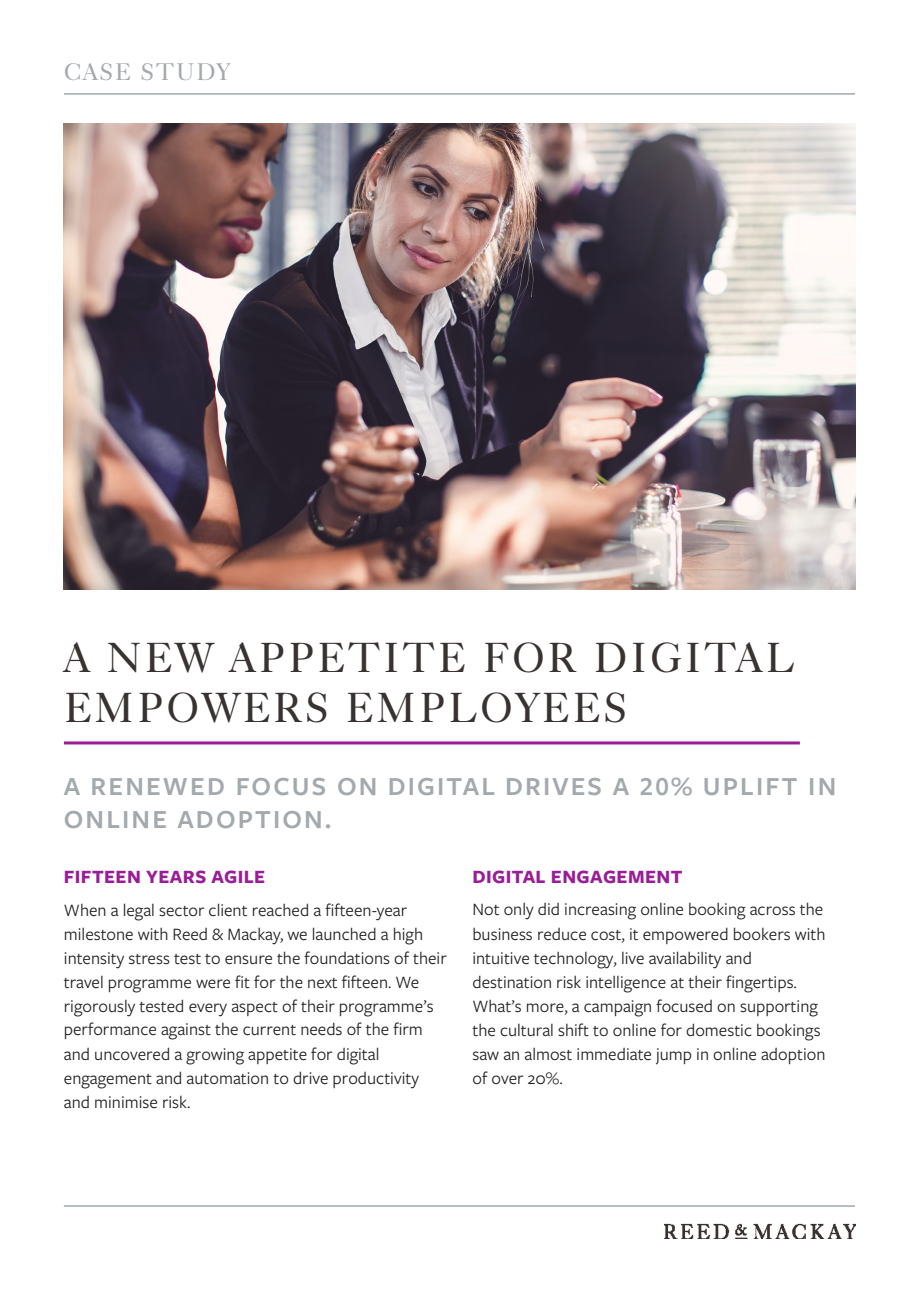
<style>
.page{position:relative;width:919px;height:1289px;background:#fff}
.page>*{position:absolute;margin:0;border:0;box-sizing:border-box;transform-origin:0 0}
.HEADLINE{font:42px/50.4px "Caslon 540 BT";letter-spacing:.09em;color:#383230}
.t1{font:600 27px/33px "Freight Sans Pro";letter-spacing:.08em;color:#a3a9ac}
.HEADLINE-2{font:24px "Caslon 540 BT";letter-spacing:.09em;color:#a3a9ac}
.t2{font:700 19.5px "Freight Sans Pro";letter-spacing:.02em;color:#981d97}
.t3{font:18px/24px "Freight Sans Pro";color:#231f20}
</style>
<div class="page">
<img style="left:64px;top:123px;width:791px;height:466px">
<img style="left:664px;top:1223px;width:191px;height:15px">
<hr style="left:64px;top:1205px;width:790px;height:1px;background:#a3a9ac">
<hr style="left:64px;top:741px;width:735px;height:3px;background:#981d97">
<hr style="left:64px;top:93px;width:791px;height:2px;background:#a3a9ac">
<p class="HEADLINE-2" style="left:64px;top:56px;width:167px">CASE STUDY</p>
<p class="HEADLINE" style="left:64px;top:632px;width:731px">A NEW APPETITE FOR DIGITAL<br>EMPOWERS EMPLOYEES</p>
<p class="t1" style="left:64px;top:768px;width:774px">A RENEWED FOCUS ON DIGITAL DRIVES A 20% UPLIFT IN<br>ONLINE ADOPTION.</p>
<p class="t2" style="left:64px;top:863px;width:203px">FIFTEEN YEARS AGILE</p>
<p class="t3" style="left:64px;top:897px;width:384px">When a legal sector client reached a fifteen-year milestone with Reed &amp; Mackay, we launched a high intensity stress test to ensure the foundations of their travel programme were fit for the next fifteen. We rigorously tested every aspect of their programme’s performance against the current needs of the firm and uncovered a growing appetite for digital engagement and automation to drive productivity and minimise risk.</p>
<p class="t2" style="left:472px;top:863px;width:211px">DIGITAL ENGAGEMENT</p>
<p class="t3" style="left:472px;top:896px;width:354px">Not only did increasing online booking across the business reduce cost, it empowered bookers with intuitive technology, live availability and destination risk intelligence at their fingertips.<br>What’s more, a campaign focused on supporting the cultural shift to online for domestic bookings saw an almost immediate jump in online adoption of over 20%.</p>
</div>
